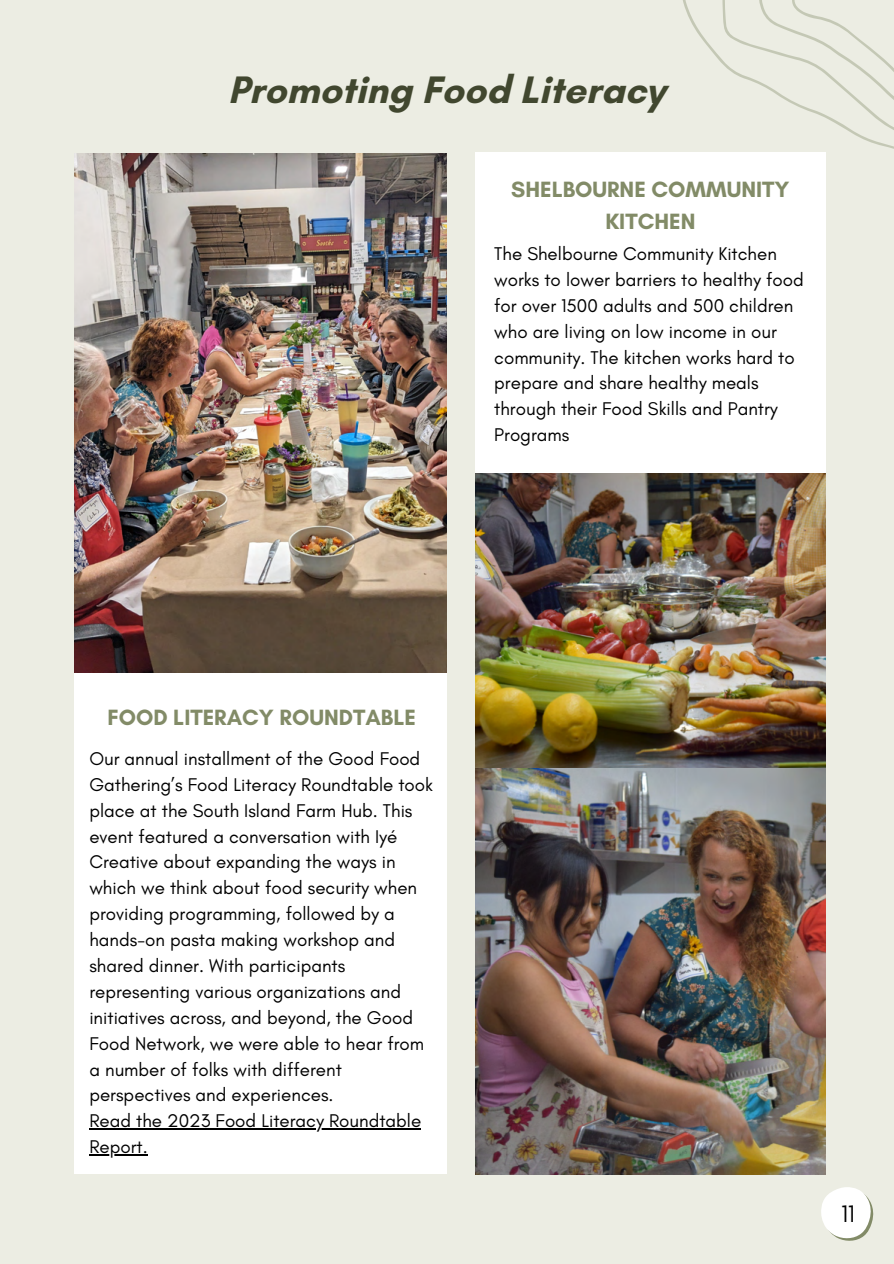
<style>
.page{position:relative;width:894px;height:1264px;background:#fff}
.page>*{position:absolute;margin:0;border:0;box-sizing:border-box;transform-origin:0 0}
.t1{font:700 39px "Glacial Indifference";color:#41472f}
.t2{font:24.3px "Glacial Indifference";color:#000}
.t3{font:700 22.5px/31.5px "Glacial Indifference";color:#828b67;text-align:center}
.t4{font:18.75px/25.8px "Glacial Indifference";color:#000}
</style>
<div class="page">
<div style="left:0;top:0;width:893px;height:1263px;background:#ecede3"></div>
<div style="left:74px;top:384px;width:372px;height:790px;background:#fff"></div>
<img style="left:74px;top:153px;width:373px;height:519px">
<div style="left:475px;top:153px;width:350px;height:461px;background:#fff"></div>
<img style="left:475px;top:474px;width:350px;height:700px">
<svg style="left:650px;top:0;width:243px;height:244px"></svg>
<svg style="left:821px;top:1187px;width:53px;height:54px"></svg>
<hr style="left:89px;top:1128px;width:332px;height:1px;background:#000">
<hr style="left:89px;top:1154px;width:59px;height:1px;background:#000">
<h1 class="t1" style="left:228px;top:66px;width:438px">Promoting Food Literacy</h1>
<p class="t3" style="left:511px;top:174px;width:280px">SHELBOURNE COMMUNITY<br>KITCHEN</p>
<p class="t4" style="left:494px;top:240px;width:311px">The Shelbourne Community Kitchen works to lower barriers to healthy food for over 1500 adults and 500 children who are living on low income in our community. The kitchen works hard to prepare and share healthy meals through their Food Skills and Pantry<br>Programs</p>
<p class="t3" style="left:107px;top:701px;width:310px">FOOD LITERACY ROUNDTABLE</p>
<p class="t4" style="left:89px;top:745px;width:345px">Our annual installment of the Good Food Gathering’s Food Literacy Roundtable took place at the South Island Farm Hub. This event featured a conversation with Iyé Creative about expanding the ways in which we think about food security when providing programming, followed by a hands-on pasta making workshop and shared dinner. With participants representing various organizations and initiatives across, and beyond, the Good Food Network, we were able to hear from a number of folks with different perspectives and experiences.<br>Read the 2023 Food Literacy Roundtable Report.</p>
<p class="t2" style="left:840px;top:1199px;width:15px">11</p>
</div>
